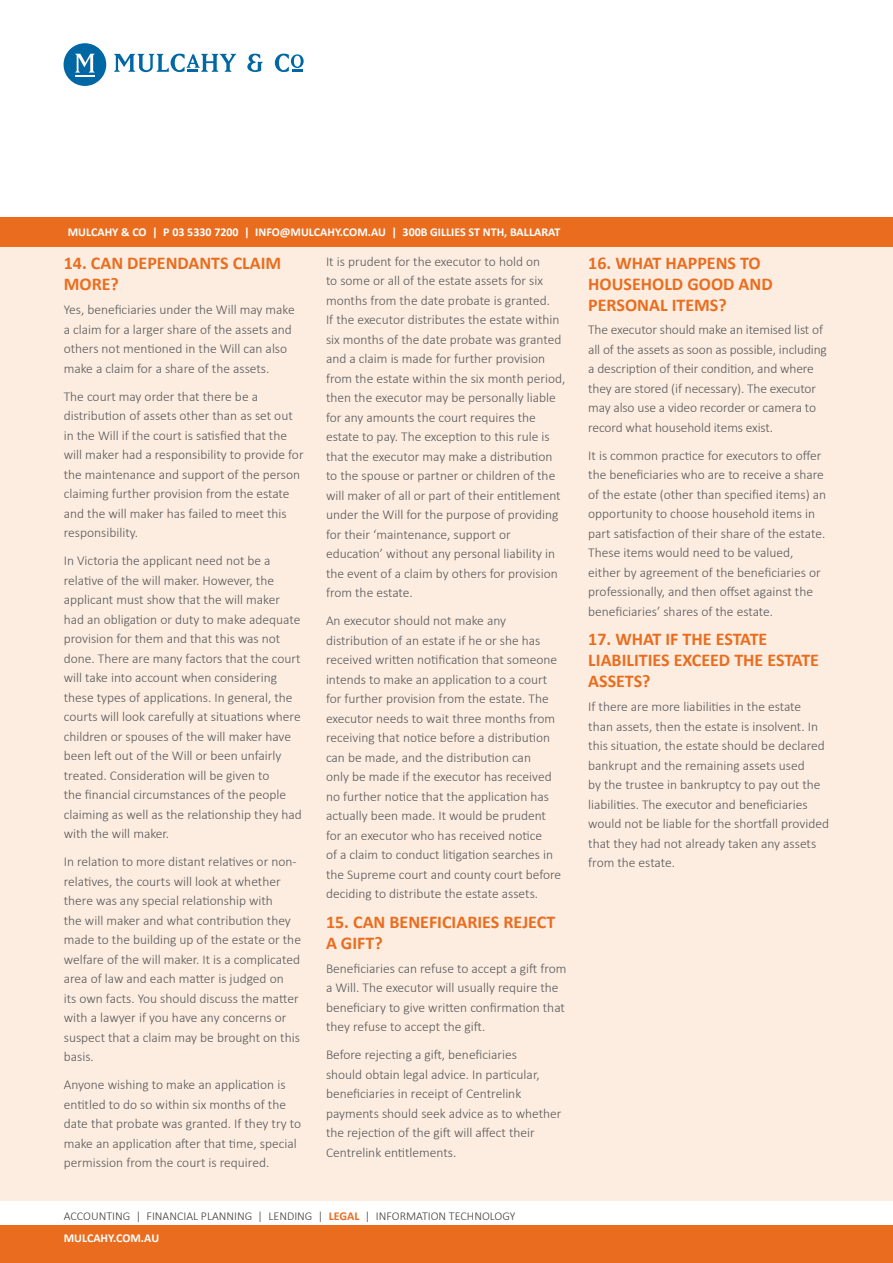
<style>
.page{position:relative;width:893px;height:1263px;background:#fff}
.page>*{position:absolute;margin:0;border:0;box-sizing:border-box;transform-origin:0 0}
.SH2_Orange{font:700 18px/21px "Calibri";color:#ea6d1f}
.B1_Grey{font:300 13.5px/19.5px "Calibri";color:#57585a}
.t1{font:700 12px "Calibri";color:#fff}
.Footer_Departments{font:300 12px "Calibri";color:#3e3e3f}
.s1{font-weight:700;color:#ea6d1f}
</style>
<div class="page">
<div style="left:0;top:247px;width:893px;height:954px;background:#fdede0"></div>
<div style="left:0;top:217px;width:893px;height:30px;background:#ea6d1f"></div>
<div style="left:64px;top:43px;width:42px;height:43px;background:#0067a5;border-radius:50%"></div>
<svg style="left:75px;top:54px;width:20px;height:23px"></svg>
<svg style="left:114px;top:54px;width:123px;height:18px"></svg>
<svg style="left:247px;top:54px;width:16px;height:18px"></svg>
<svg style="left:275px;top:54px;width:29px;height:18px"></svg>
<div style="left:0;top:1225px;width:893px;height:38px;background:#ea6d1f"></div>
<p class="t1" style="left:68px;top:224px;width:494px">MULCAHY &amp; CO | P 03 5330 7200 | INFO@MULCAHY.COM.AU | 300B GILLIES ST NTH, BALLARAT</p>
<p class="SH2_Orange" style="left:64px;top:253px;width:219px">14. CAN DEPENDANTS CLAIM<br>MORE?</p>
<p class="B1_Grey" style="left:64px;top:299px;width:232px">Yes, beneficiaries under the Will may make a claim for a larger share of the assets and others not mentioned in the Will can also make a claim for a share of the assets.</p>
<p class="B1_Grey" style="left:64px;top:386px;width:241px">The court may order that there be a distribution of assets other than as set out in the Will if the court is satisfied that the will maker had a responsibility to provide for the maintenance and support of the person claiming further provision from the estate and the will maker has failed to meet this responsibility.</p>
<p class="B1_Grey" style="left:64px;top:550px;width:239px">In Victoria the applicant need not be a relative of the will maker. However, the applicant must show that the will maker had an obligation or duty to make adequate provision for them and that this was not done. There are many factors that the court will take into account when considering these types of applications. In general, the courts will look carefully at situations where children or spouses of the will maker have been left out of the Will or been unfairly treated. Consideration will be given to<br>the financial circumstances of the people claiming as well as the relationship they had with the will maker.</p>
<p class="B1_Grey" style="left:64px;top:851px;width:239px">In relation to more distant relatives or non&shy;relatives, the courts will look at whether there was any special relationship with<br>the will maker and what contribution they made to the building up of the estate or the welfare of the will maker. It is a complicated area of law and each matter is judged on<br>its own facts. You should discuss the matter with a lawyer if you have any concerns or suspect that a claim may be brought on this basis.</p>
<p class="B1_Grey" style="left:64px;top:1074px;width:239px">Anyone wishing to make an application is entitled to do so within six months of the date that probate was granted. If they try to make an application after that time, special permission from the court is required.</p>
<p class="B1_Grey" style="left:326px;top:251px;width:241px">It is prudent for the executor to hold on<br>to some or all of the estate assets for six months from the date probate is granted.<br>If the executor distributes the estate within six months of the date probate was granted and a claim is made for further provision from the estate within the six month period, then the executor may be personally liable for any amounts the court requires the estate to pay. The exception to this rule is that the executor may make a distribution to the spouse or partner or children of the will maker of all or part of their entitlement under the Will for the purpose of providing for their ‘maintenance, support or education’ without any personal liability in the event of a claim by others for provision from the estate.</p>
<p class="B1_Grey" style="left:326px;top:610px;width:237px">An executor should not make any distribution of an estate if he or she has received written notification that someone intends to make an application to a court for further provision from the estate. The executor needs to wait three months from receiving that notice before a distribution can be made, and the distribution can<br>only be made if the executor has received no further notice that the application has actually been made. It would be prudent for an executor who has received notice<br>of a claim to conduct litigation searches in the Supreme court and county court before deciding to distribute the estate assets.</p>
<p class="SH2_Orange" style="left:326px;top:911px;width:231px">15. CAN BENEFICIARIES REJECT<br>A GIFT?</p>
<p class="B1_Grey" style="left:326px;top:958px;width:242px">Beneficiaries can refuse to accept a gift from a Will. The executor will usually require the beneficiary to give written confirmation that they refuse to accept the gift.</p>
<p class="B1_Grey" style="left:326px;top:1044px;width:237px">Before rejecting a gift, beneficiaries<br>should obtain legal advice. In particular, beneficiaries in receipt of Centrelink payments should seek advice as to whether the rejection of the gift will affect their Centrelink entitlements.</p>
<p class="Footer_Departments" style="left:64px;top:1208px;width:453px">ACCOUNTING | FINANCIAL PLANNING | LENDING | <span class="s1">LEGAL</span> | INFORMATION TECHNOLOGY</p>
<p class="t1" style="left:64px;top:1230px;width:97px">MULCAHY.COM.AU</p>
<p class="SH2_Orange" style="left:588px;top:252px;width:186px">16. WHAT HAPPENS TO<br>HOUSEHOLD GOOD AND<br>PERSONAL ITEMS?</p>
<p class="B1_Grey" style="left:588px;top:320px;width:240px">The executor should make an itemised list of all of the assets as soon as possible, including a description of their condition, and where they are stored (if necessary). The executor may also use a video recorder or camera to record what household items exist.</p>
<p class="B1_Grey" style="left:588px;top:445px;width:239px">It is common practice for executors to offer the beneficiaries who are to receive a share of the estate (other than specified items) an opportunity to choose household items in part satisfaction of their share of the estate.<br>These items would need to be valued, either by agreement of the beneficiaries or professionally, and then offset against the beneficiaries’ shares of the estate.</p>
<p class="SH2_Orange" style="left:588px;top:629px;width:232px">17. WHAT IF THE ESTATE<br>LIABILITIES EXCEED THE ESTATE<br>ASSETS?</p>
<p class="B1_Grey" style="left:588px;top:696px;width:242px">If there are more liabilities in the estate than assets, then the estate is insolvent. In this situation, the estate should be declared bankrupt and the remaining assets used<br>by the trustee in bankruptcy to pay out the liabilities. The executor and beneficiaries would not be liable for the shortfall provided that they had not already taken any assets from the estate.</p>
</div>
